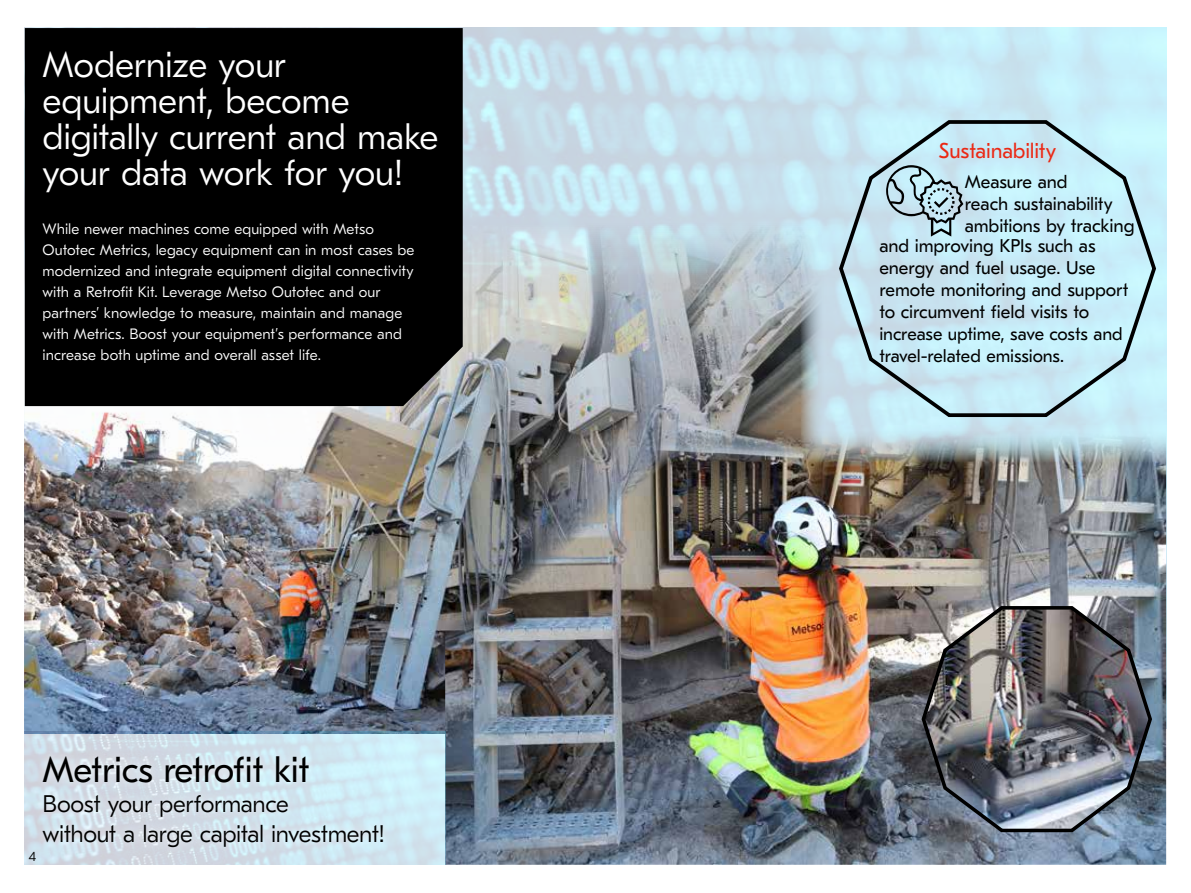
<style>
.page{position:relative;width:1191px;height:893px;background:#fff}
.page>*{position:absolute;margin:0;border:0;box-sizing:border-box;transform-origin:0 0}
.t1{font:300 36px/36px "GT Eesti Pro Text";letter-spacing:-.01em;color:#fff}
.t2{font:36px "GT Eesti Pro Text";letter-spacing:-.01em;color:#000}
.t3{font:300 24px/30px "GT Eesti Pro Text";letter-spacing:-.02em;color:#000}
.t4{font:21.45px "GT Eesti Pro Text";letter-spacing:-.01em;color:#eb2814}
.t5{font:18.3px/22px "GT Eesti Pro Text";letter-spacing:-.005em;color:#000}
.t6{font:18px/21.6px "GT Eesti Pro Text";letter-spacing:-.01em;color:#000}
.t7{font:300 15px/21px "GT Eesti Pro Text";color:#fff}
.t8{font:300 13.5px "GT Eesti Pro Text";color:#000}
.s1{font-size:18.75px}
</style>
<div class="page">
<img style="left:25px;top:206px;width:800px;height:525px">
<img style="left:445px;top:429px;width:721px;height:436px">
<img style="left:919px;top:603px;width:234px;height:231px">
<img style="left:25px;top:731px;width:420px;height:133px">
<div style="left:25px;top:28px;width:438px;height:378px;background:#000"></div>
<div style="left:35px;top:747px;width:357px;height:109px;background:#fff;opacity:.75"></div>
<svg style="left:837px;top:117px;width:321px;height:302px;background:#bfe1ed"></svg>
<svg style="left:885px;top:165px;width:78px;height:72px;background:#a3bfc9"></svg>
<h1 class="t1" style="left:43px;top:48px;width:398px">Modernize your equipment, become digitally current and make your data work for you!</h1>
<p class="t7" style="left:43px;top:218px;width:373px">While newer machines come equipped with Metso Outotec Metrics, legacy equipment can in most cases be modernized and integrate equipment digital connectivity with a Retrofit Kit. Leverage Metso Outotec and our partners’ knowledge to measure, maintain and manage with Metrics. Boost your equipment’s performance and increase both uptime and overall asset life.</p>
<h1 class="t2" style="left:43px;top:749px;width:268px">Metrics retrofit kit</h1>
<h2 class="t3" style="left:43px;top:789px;width:344px">Boost your performance<br>without a large capital investment!</h2>
<p class="t8" style="left:29px;top:849px;width:9px">4</p>
<h3 class="t4" style="left:938px;top:138px;width:119px">Sustainability</h3>
<p class="t5" style="left:964px;top:171px;width:171px">Measure and<br>reach sustainability ambitions by <span class="s1">tracking</span></p>
<p class="t5" style="left:879px;top:235px;width:250px">and improving KPIs such as energy and fuel usage. Use remote monitoring and support to circumvent field visits to</p>
<p class="t6" style="left:879px;top:324px;width:245px">increase uptime, save costs and travel-related emissions.</p>
</div>
